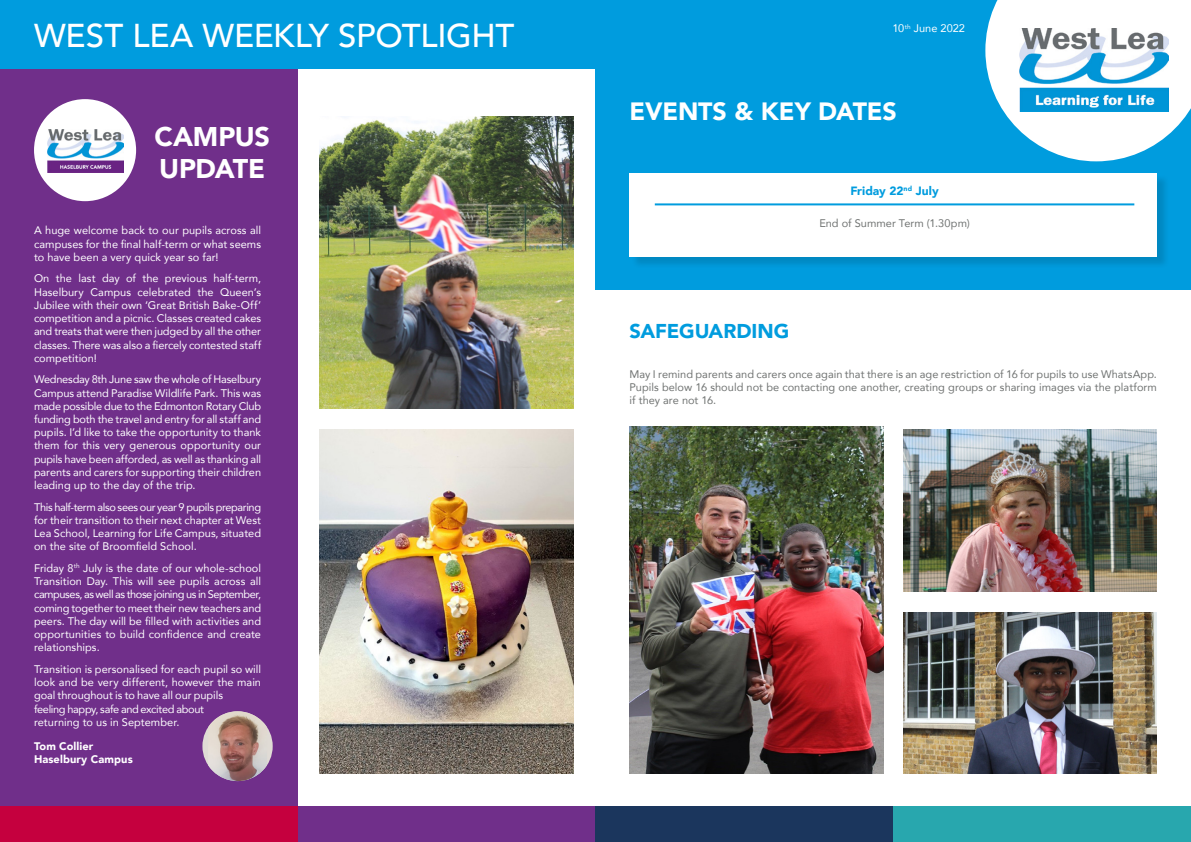
<style>
.page{position:relative;width:1191px;height:842px;background:#fff}
.page>*{position:absolute;margin:0;border:0;box-sizing:border-box;transform-origin:0 0}
.t1{font:500 33px "Avenir";letter-spacing:-.01em;color:#fff}
.t2{font:900 27px/32.4px "Avenir";letter-spacing:-.015em;color:#fff}
.t3{font:900 25px "Avenir";letter-spacing:-.005em;color:#fff}
.t4{font:900 20px "Avenir";letter-spacing:-.005em;color:#009cde}
.t5{font:900 12px "Avenir";color:#009cde}
.t6{font:11px/13.2px "Avenir";color:#fff;text-align:justify}
.t7{font:11px/13.2px "Avenir";letter-spacing:.005em;color:#707372;text-align:justify}
.t8{font:900 11px/13.2px "Avenir";letter-spacing:.01em;color:#fff}
</style>
<div class="page">
<div style="left:595px;top:52px;width:596px;height:237px;background:#009cde"></div>
<div style="left:0;top:0;width:298px;height:816px;background:#702f8a"></div>
<div style="left:34px;top:99px;width:102px;height:102px;background:#fff;border-radius:50%"></div>
<div style="left:0;top:806px;width:298px;height:36px;background:#c5003e"></div>
<div style="left:298px;top:806px;width:297px;height:36px;background:#702f8a"></div>
<svg style="left:202px;top:711px;width:71px;height:70px"></svg>
<img style="left:208px;top:711px;width:59px;height:70px">
<div style="left:893px;top:806px;width:298px;height:36px;background:#28a7ae"></div>
<div style="left:595px;top:806px;width:298px;height:36px;background:#1b365d"></div>
<div style="left:0;top:0;width:1191px;height:68px;background:#009cde"></div>
<svg style="left:985px;top:0;width:206px;height:162px"></svg>
<img style="left:1019px;top:28px;width:149px;height:83px">
<div style="left:630px;top:174px;width:539px;height:95px;background:#000;opacity:.13"></div>
<div style="left:629px;top:173px;width:528px;height:84px;background:#fff"></div>
<hr style="left:655px;top:203px;width:479px;height:2px;background:#009cde">
<img style="left:47px;top:129px;width:76px;height:43px">
<img style="left:320px;top:116px;width:253px;height:292px">
<img style="left:903px;top:613px;width:254px;height:161px">
<img style="left:629px;top:427px;width:254px;height:347px">
<img style="left:903px;top:430px;width:254px;height:161px">
<img style="left:320px;top:430px;width:253px;height:344px">
<h1 class="t1" style="left:34px;top:7px;width:482px">WEST LEA WEEKLY SPOTLIGHT</h1>
<h2 class="t2" style="left:154px;top:119px;width:117px">CAMPUS<br>UPDATE</h2>
<p class="t6" style="left:34px;top:224px;width:229px">A huge welcome back to our pupils across all campuses for the final half-term or what seems to have been a very quick year so far!</p>
<p class="t6" style="left:34px;top:272px;width:229px">On the last day of the previous half-term, Haselbury Campus celebrated the Queen’s Jubilee with their own ‘Great British Bake-Off’ competition and a picnic. Classes created cakes and treats that were then judged by all the other classes. There was also a fiercely contested staff competition!</p>
<p class="t6" style="left:34px;top:373px;width:229px">Wednesday 8th June saw the whole of Haselbury Campus attend Paradise Wildlife Park. This was made possible due to the Edmonton Rotary Club funding both the travel and entry for all staff and pupils. I’d like to take the opportunity to thank them for this very generous opportunity our pupils have been afforded, as well as thanking all parents and carers for supporting their children leading up to the day of the trip.</p>
<p class="t6" style="left:34px;top:500px;width:229px">This half-term also sees our year 9 pupils preparing for their transition to their next chapter at West Lea School, Learning for Life Campus, situated on the site of Broomfield School.</p>
<p class="t6" style="left:34px;top:561px;width:229px">Friday 8<sup>th</sup> July is the date of our whole-school Transition Day. This will see pupils across all campuses, as well as those joining us in September, coming together to meet their new teachers and peers. The day will be filled with activities and opportunities to build confidence and create relationships.</p>
<p class="t6" style="left:34px;top:662px;width:229px;text-align:left">Transition is personalised for each pupil so will look and be very different, however the main goal throughout is to have all our pupils<br>feeling happy, safe and excited about<br>returning to us in September.</p>
<p class="t8" style="left:34px;top:739px;width:100px">Tom Collier<br>Haselbury Campus</p>
<p class="t6" style="left:892px;top:22px;width:74px">10<sup>th</sup> June 2022</p>
<h3 class="t3" style="left:629px;top:90px;width:269px">EVENTS &amp; KEY DATES</h3>
<p class="t5" style="left:850px;top:180px;width:90px">Friday 22<sup>nd</sup> July</p>
<p class="t7" style="left:819px;top:216px;width:152px">End of Summer Term (1.30pm)</p>
<h3 class="t4" style="left:629px;top:314px;width:161px">SAFEGUARDING</h3>
<p class="t7" style="left:629px;top:367px;width:529px">May I remind parents and carers once again that there is an age restriction of 16 for pupils to use WhatsApp.<br>Pupils below 16 should not be contacting one another, creating groups or sharing images via the platform if they are not 16.</p>
</div>
